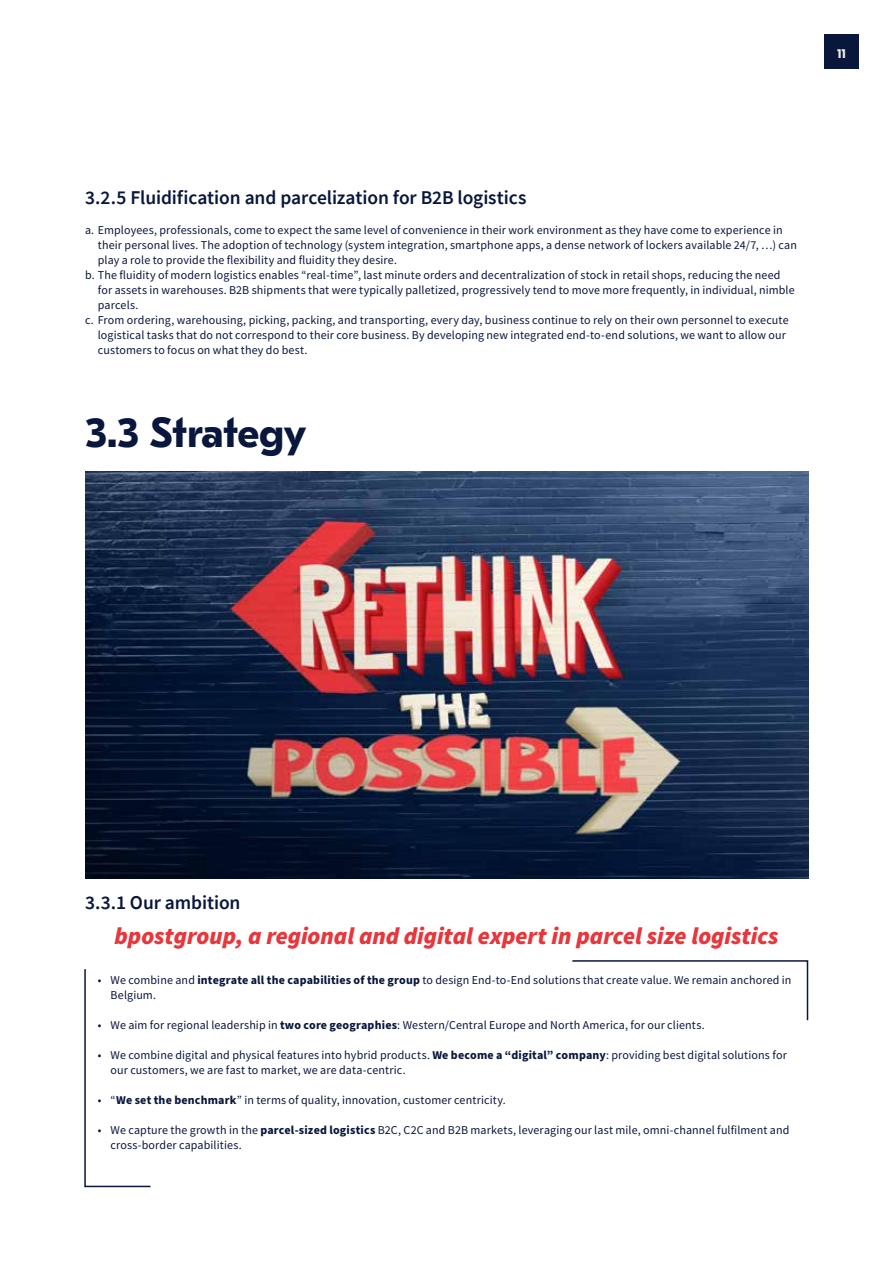
<style>
.page{position:relative;width:893px;height:1263px;background:#fff}
.page>*{position:absolute;margin:0;border:0;box-sizing:border-box;transform-origin:0 0}
.t1{font:700 42px "GT Eesti Pro Text";letter-spacing:-.01em;color:#0a173c}
.t2{font:italic 900 24px "Source Sans Pro";color:#e7373d}
.t3{font:600 19.5px "Source Sans Pro";letter-spacing:-.005em;color:#0a173c}
.t4{font:12px/15px "Source Sans Pro";letter-spacing:.01em;color:#0a173c}
.t5{font:700 12px "Poppins";color:#edede4}
.s1{font-weight:700}
</style>
<div class="page">
<div style="left:824px;top:34px;width:34px;height:34px;background:#0a173c"></div>
<img style="left:85px;top:471px;width:723px;height:407px">
<svg style="left:84px;top:969px;width:67px;height:219px"></svg>
<svg style="left:572px;top:960px;width:237px;height:61px"></svg>
<p class="t5" style="left:837px;top:47px;width:11px">11</p>
<h3 class="t3" style="left:85px;top:185px;width:443px">3.2.5 Fluidification and parcelization for B2B logistics</h3>
<p class="t4" style="left:85px;top:222px;width:699px">a. Employees, professionals, come to expect the same level of convenience in their work environment as they have come to experience in</p>
<p class="t4" style="left:98px;top:237px;width:701px">their personal lives. The adoption of technology (system integration, smartphone apps, a dense network of lockers available 24/7, …) can</p>
<p class="t4" style="left:98px;top:252px;width:301px">play a role to provide the flexibility and fluidity they desire.</p>
<p class="t4" style="left:85px;top:267px;width:697px">b. The fluidity of modern logistics enables “real-time”, last minute orders and decentralization of stock in retail shops, reducing the need</p>
<p class="t4" style="left:98px;top:282px;width:698px">for assets in warehouses. B2B shipments that were typically palletized, progressively tend to move more frequently, in individual, nimble</p>
<p class="t4" style="left:98px;top:297px;width:42px">parcels.</p>
<p class="t4" style="left:85px;top:312px;width:705px">c. From ordering, warehousing, picking, packing, and transporting, every day, business continue to rely on their own personnel to execute</p>
<p class="t4" style="left:98px;top:327px;width:690px">logistical tasks that do not correspond to their core business. By developing new integrated end-to-end solutions, we want to allow our</p>
<p class="t4" style="left:98px;top:342px;width:211px">customers to focus on what they do best.</p>
<h1 class="t1" style="left:85px;top:410px;width:223px">3.3 Strategy</h1>
<h3 class="t3" style="left:85px;top:890px;width:157px">3.3.1 Our ambition</h3>
<h2 class="t2" style="left:115px;top:919px;width:665px">bpostgroup, a regional and digital expert in parcel size logistics</h2>
<p class="t4" style="left:111px;top:972px;width:682px;text-indent:-13px">• We combine and <span class="s1">integrate all the capabilities of the group</span> to design End-to-End solutions that create value. We remain anchored in<br>Belgium.</p>
<p class="t4" style="left:98px;top:1017px;width:608px">• We aim for regional leadership in <span class="s1">two core geographies</span>: Western/Central Europe and North America, for our clients.</p>
<p class="t4" style="left:111px;top:1047px;width:678px;text-indent:-13px">• We combine digital and physical features into hybrid products. <span class="s1">We become a “digital” company</span>: providing best digital solutions for our customers, we are fast to market, we are data-centric.</p>
<p class="t4" style="left:98px;top:1092px;width:409px">• “<span class="s1">We set the benchmark</span>” in terms of quality, innovation, customer centricity.</p>
<p class="t4" style="left:111px;top:1122px;width:680px;text-indent:-13px">• We capture the growth in the <span class="s1">parcel-sized logistics</span> B2C, C2C and B2B markets, leveraging our last mile, omni-channel fulfilment and cross-border capabilities.</p>
</div>
